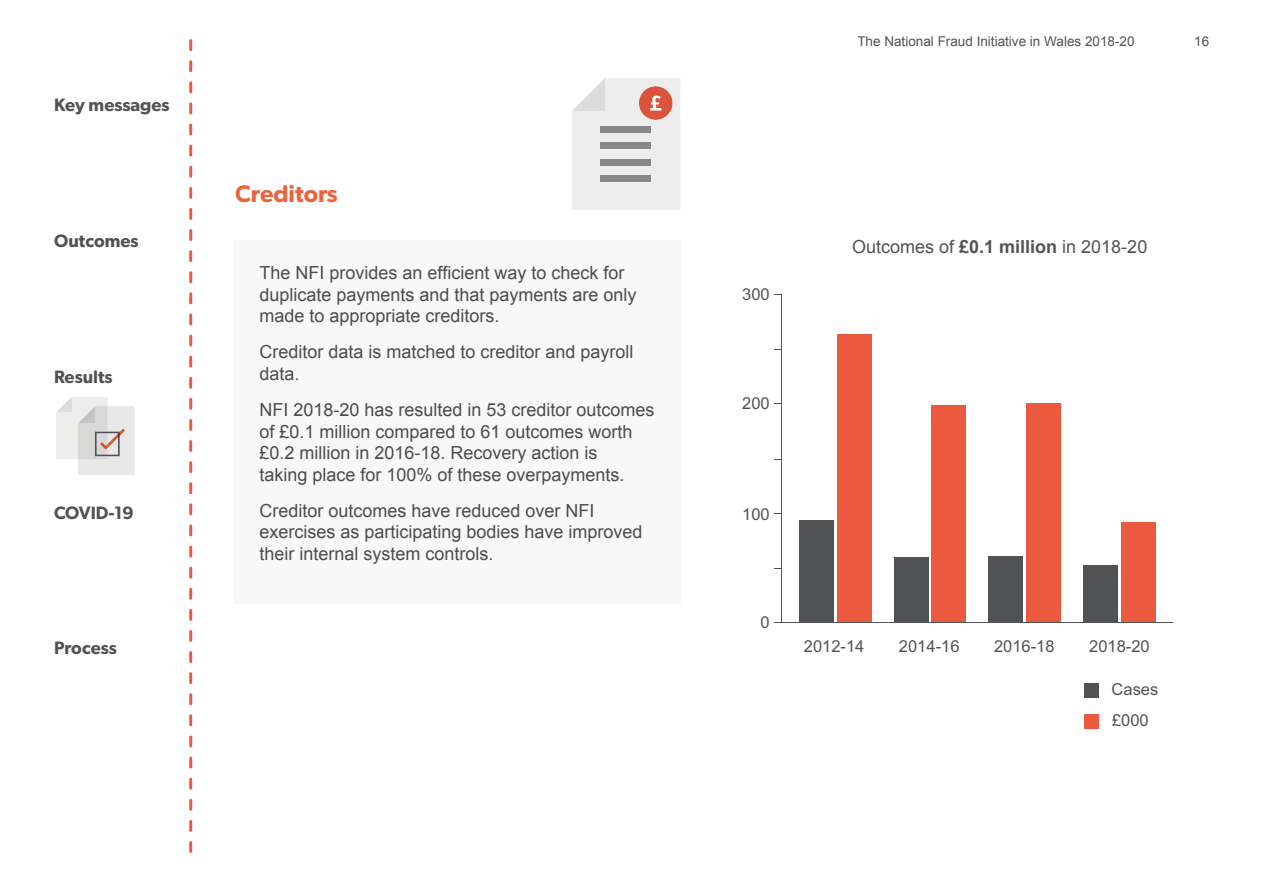
<style>
.page{position:relative;width:1263px;height:893px;background:#fff}
.page>*{position:absolute;margin:0;border:0;box-sizing:border-box;transform-origin:0 0}
.t1{font:600 24px "Gibson";color:#ec633b}
.Body_text{font:18px/21.6px "Arial";color:#494d50}
.t2{font:600 18px "Gibson";color:#515254}
.Box___Figure_Heading{font:18px "Arial";color:#525355}
.t3{font:16.5px/31px "Arial";color:#515254}
.t4{font:13.5px "Arial";color:#515254}
.s1{font-weight:700}
</style>
<div class="page">
<svg style="left:189px;top:41px;width:3px;height:810px"></svg>
<svg style="left:56px;top:397px;width:79px;height:78px;background:#e4e2e1"></svg>
<div style="left:234px;top:240px;width:446px;height:364px;background:#f8f8f8"></div>
<svg style="left:572px;top:78px;width:108px;height:132px;background:#ece3e2"></svg>
<div style="left:600px;top:126px;width:51px;height:7px;background:#898687"></div>
<div style="left:600px;top:142px;width:51px;height:7px;background:#898687"></div>
<div style="left:600px;top:159px;width:51px;height:7px;background:#898687"></div>
<div style="left:600px;top:175px;width:51px;height:7px;background:#898687"></div>
<div style="left:837px;top:334px;width:34px;height:289px;background:#eb5a3f"></div>
<div style="left:932px;top:405px;width:34px;height:218px;background:#eb5a3f"></div>
<div style="left:1027px;top:403px;width:34px;height:220px;background:#eb5a3f"></div>
<div style="left:1121px;top:522px;width:35px;height:101px;background:#eb5a3f"></div>
<div style="left:799px;top:520px;width:34px;height:103px;background:#515254"></div>
<div style="left:894px;top:557px;width:34px;height:66px;background:#515254"></div>
<div style="left:989px;top:556px;width:34px;height:67px;background:#515254"></div>
<div style="left:1083px;top:565px;width:35px;height:58px;background:#515254"></div>
<div style="left:1083px;top:714px;width:15px;height:15px;background:#eb5a3f"></div>
<div style="left:1083px;top:683px;width:15px;height:15px;background:#515254"></div>
<hr style="left:782px;top:294px;width:1px;height:329px;background:#515254">
<hr style="left:782px;top:623px;width:391px;height:1px;background:#515254">
<p class="t2" style="left:54px;top:94px;width:117px">Key messages</p>
<p class="t2" style="left:54px;top:230px;width:86px">Outcomes</p>
<p class="t2" style="left:54px;top:366px;width:60px">Results</p>
<p class="t2" style="left:54px;top:502px;width:81px">COVID-19</p>
<p class="t2" style="left:54px;top:637px;width:64px">Process</p>
<h2 class="t1" style="left:235px;top:179px;width:104px">Creditors</h2>
<p class="Body_text" style="left:259px;top:262px;width:379px">The NFI provides an efficient way to check for duplicate payments and that payments are only made to appropriate creditors.</p>
<p class="Body_text" style="left:259px;top:341px;width:376px">Creditor data is matched to creditor and payroll data.</p>
<p class="Body_text" style="left:259px;top:399px;width:397px">NFI 2018-20 has resulted in 53 creditor outcomes of £0.1 million compared to 61 outcomes worth £0.2 million in 2016-18. Recovery action is<br>taking place for 100% of these overpayments.</p>
<p class="Body_text" style="left:259px;top:500px;width:385px">Creditor outcomes have reduced over NFI exercises as participating bodies have improved their internal system controls.</p>
<p class="t4" style="left:857px;top:32px;width:279px">The National Fraud Initiative in Wales 2018-20</p>
<p class="t4" style="left:1194px;top:32px;width:17px">16</p>
<p class="t3" style="left:742px;top:279px;width:29px">300</p>
<p class="t3" style="left:742px;top:388px;width:29px">200</p>
<p class="Box___Figure_Heading" style="left:852px;top:235px;width:297px">Outcomes of <span class="s1">£0.1 million</span> in 2018-20</p>
<p class="t3" style="left:742px;top:499px;width:29px">100</p>
<p class="t3" style="left:760px;top:607px;width:11px">0</p>
<p class="t3" style="left:804px;top:631px;width:62px">2012-14</p>
<p class="t3" style="left:899px;top:631px;width:62px">2014-16</p>
<p class="t3" style="left:994px;top:631px;width:62px">2016-18</p>
<p class="t3" style="left:1089px;top:631px;width:62px">2018-20</p>
<p class="t3" style="left:1111px;top:674px;width:48px">Cases £000</p>
</div>
